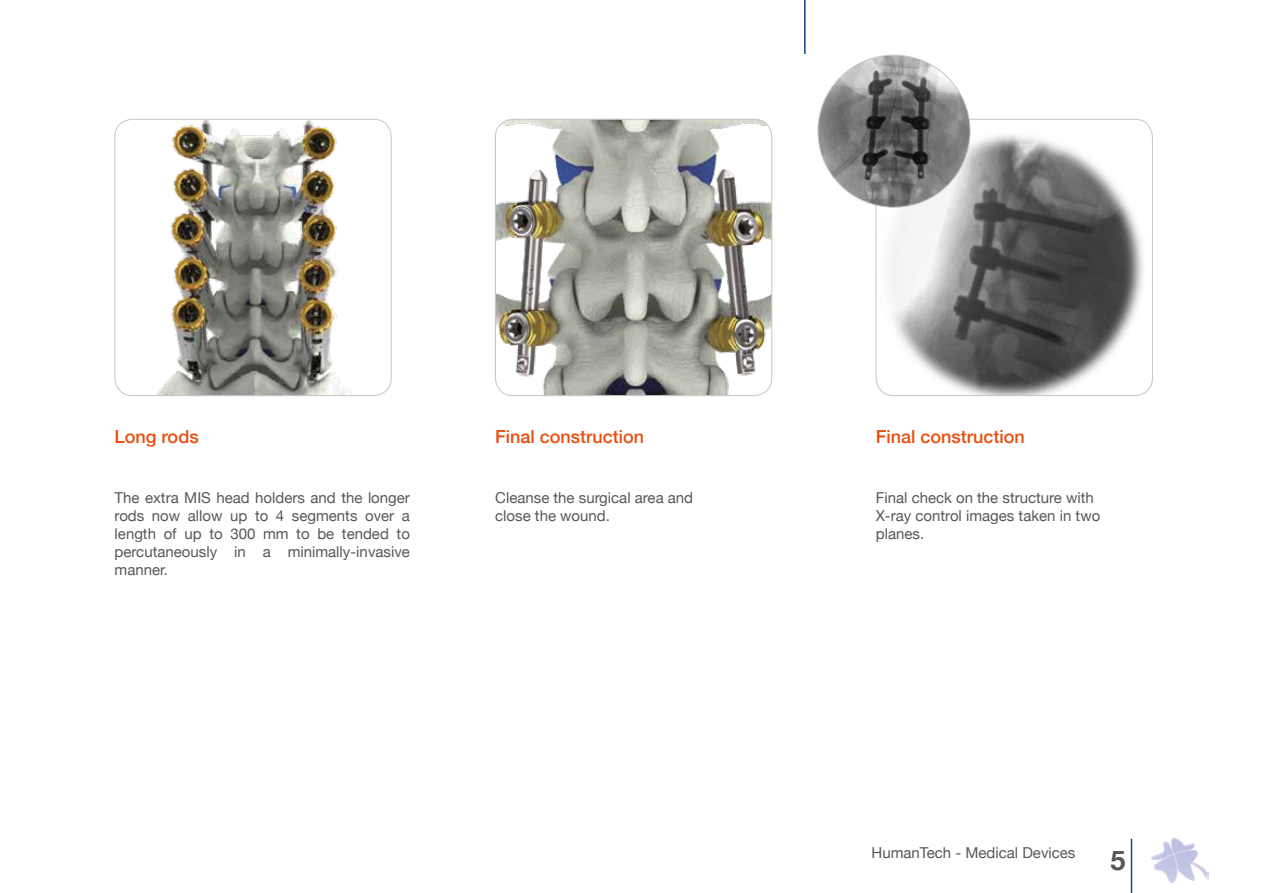
<style>
.page{position:relative;width:1263px;height:893px;background:#fff}
.page>*{position:absolute;margin:0;border:0;box-sizing:border-box;transform-origin:0 0}
.t1{font:700 27px "Helvetica Neue";color:#575756}
.t2{font:500 18px "Helvetica Neue";color:#e94e0f}
.t3{font:15px/18px "Helvetica Neue";color:#575756}
</style>
<div class="page">
<hr style="left:1131px;top:839px;width:1px;height:54px;background:#164194">
<hr style="left:804px;top:0;width:1px;height:54px;background:#164194">
<img style="left:1151px;top:839px;width:58px;height:44px">
<img style="left:157px;top:121px;width:195px;height:273px">
<div style="left:115px;top:119px;width:276px;height:277px;border:1px solid #c6c6c6;border-radius:18px"></div>
<img style="left:495px;top:119px;width:277px;height:277px">
<div style="left:495px;top:119px;width:277px;height:277px;border:1px solid #c6c6c6;border-radius:18px"></div>
<img style="left:876px;top:119px;width:276px;height:277px">
<div style="left:876px;top:119px;width:276px;height:277px;border:1px solid #c6c6c6;border-radius:18px"></div>
<img style="left:818px;top:55px;width:152px;height:152px">
<p class="t2" style="left:115px;top:422px;width:86px">Long rods</p>
<p class="t3" style="left:115px;top:490px;width:297px;text-align:justify">The extra MIS head holders and the longer rods now allow up to 4 segments over a length of up to 300 mm to be tended to percutaneously in a minimally-invasive manner.</p>
<p class="t2" style="left:495px;top:422px;width:151px">Final construction</p>
<p class="t3" style="left:495px;top:490px;width:199px">Cleanse the surgical area and close the wound.</p>
<p class="t2" style="left:876px;top:422px;width:151px">Final construction</p>
<p class="t3" style="left:876px;top:490px;width:226px">Final check on the structure with<br>X-ray control images taken in two planes.</p>
<p class="t3" style="left:871px;top:845px;width:205px">HumanTech - Medical Devices</p>
<h1 class="t1" style="left:1110px;top:840px;width:17px">5</h1>
</div>
